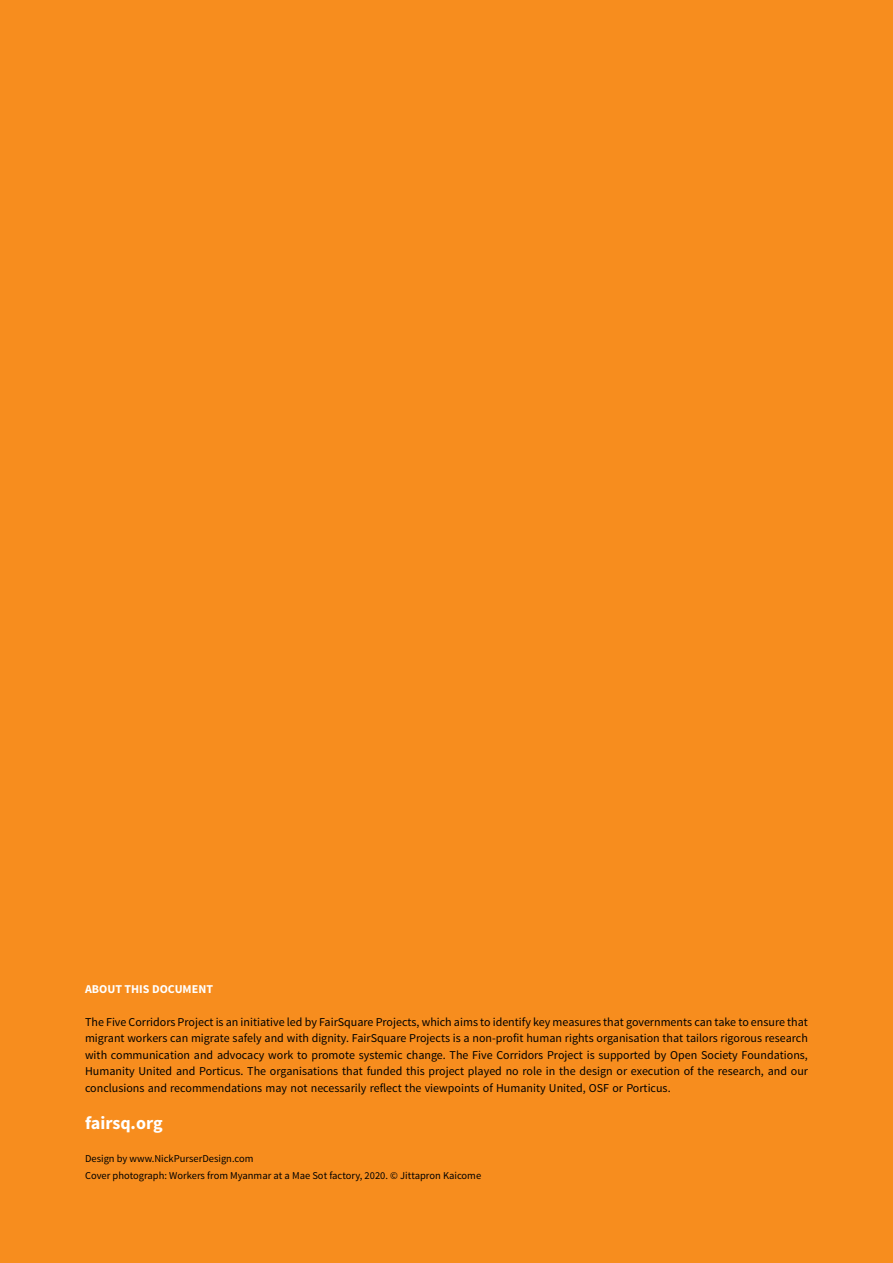
<style>
.page{position:relative;width:893px;height:1263px;background:#f78d1e}
.page>*{position:absolute;margin:0;border:0;box-sizing:border-box;transform-origin:0 0}
.t1{font:700 18px "Source Sans Pro";color:#fff}
.t2{font:12px/16.5px "Source Sans Pro";color:#000;text-align:justify}
.t3{font:700 12px "Source Sans Pro";color:#fff}
.t4{font:10.5px/16.5px "Source Sans Pro";color:#000}
</style>
<div class="page">
<p class="t3" style="left:85px;top:981px;width:129px">ABOUT THIS DOCUMENT</p>
<p class="t2" style="left:85px;top:1013px;width:724px">The Five Corridors Project is an initiative led by FairSquare Projects, which aims to identify key measures that governments can take to ensure that migrant workers can migrate safely and with dignity. FairSquare Projects is a non-profit human rights organisation that tailors rigorous research with communication and advocacy work to promote systemic change. The Five Corridors Project is supported by Open Society Foundations, Humanity United and Porticus. The organisations that funded this project played no role in the design or execution of the research, and our conclusions and recommendations may not necessarily reflect the viewpoints of Humanity United, OSF or Porticus.</p>
<h1 class="t1" style="left:85px;top:1111px;width:79px">fairsq.org</h1>
<p class="t4" style="left:85px;top:1150px;width:398px">Design by www.NickPurserDesign.com<br>Cover photograph: Workers from Myanmar at a Mae Sot factory, 2020. © Jittapron Kaicome</p>
</div>
